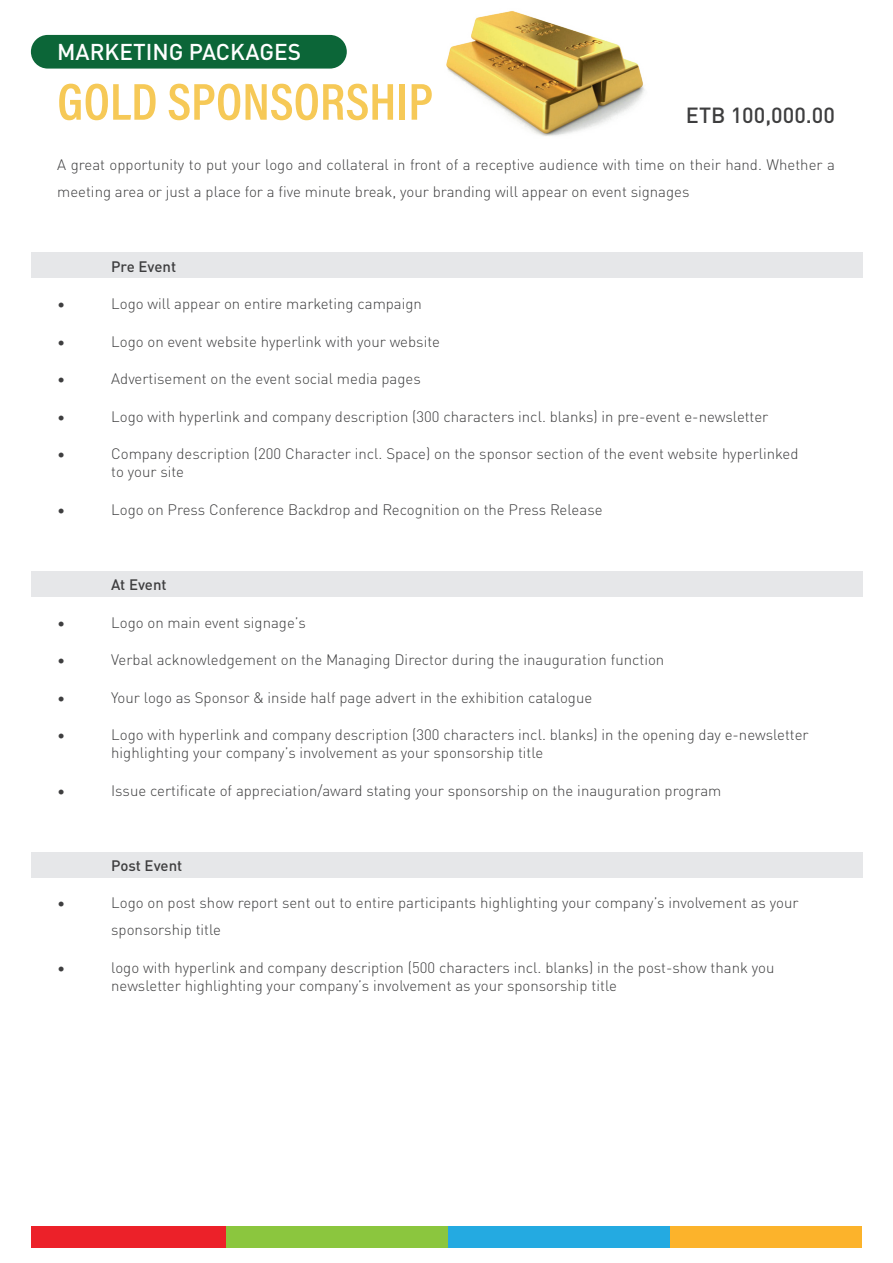
<style>
.page{position:relative;width:893px;height:1263px;background:#fff}
.page>*{position:absolute;margin:0;border:0;box-sizing:border-box;transform-origin:0 0}
.t1{font:500 22.65px "DIN Pro";color:#fff}
.t2{font:500 21.6px "DIN Pro";color:#3e3e3f}
.t3{font:300 15px/18px "DIN Pro";color:#3e3e3f}
.t4{font:500 15px "DIN Pro";color:#3e3e3f}
</style>
<div class="page">
<div style="left:31px;top:35px;width:316px;height:34px;background:#0c6638;border-radius:17px"></div>
<div style="left:31px;top:252px;width:831px;height:25px;background:#e6e7e9"></div>
<div style="left:31px;top:571px;width:831px;height:25px;background:#e6e7e9"></div>
<div style="left:31px;top:852px;width:831px;height:25px;background:#e6e7e9"></div>
<div style="left:31px;top:1226px;width:196px;height:21px;background:#ec2129"></div>
<div style="left:227px;top:1226px;width:222px;height:21px;background:#8bc63e"></div>
<div style="left:449px;top:1226px;width:222px;height:21px;background:#24aae1"></div>
<div style="left:671px;top:1226px;width:191px;height:21px;background:#fcb32b"></div>
<svg style="left:59px;top:84px;width:97px;height:36px"></svg>
<svg style="left:169px;top:84px;width:71px;height:36px"></svg>
<svg style="left:246px;top:84px;width:147px;height:36px"></svg>
<img style="left:399px;top:11px;width:246px;height:125px">
<h1 class="t1" style="left:57px;top:35px;width:245px">MARKETING PACKAGES</h1>
<h2 class="t2" style="left:686px;top:99px;width:151px">ETB 100,000.00</h2>
<p class="t3" style="left:57px;top:150px;width:779px;line-height:27px">A great opportunity to put your logo and collateral in front of a receptive audience with time on their hand. Whether a meeting area or just a place for a five minute break, your branding will appear on event signages</p>
<p class="t4" style="left:111px;top:255px;width:66px">Pre Event</p>
<p class="t3" style="left:57px;top:294px;width:10px">•</p>
<p class="t3" style="left:111px;top:294px;width:312px">Logo will appear on entire marketing campaign</p>
<p class="t3" style="left:57px;top:332px;width:10px">•</p>
<p class="t3" style="left:111px;top:332px;width:330px">Logo on event website hyperlink with your website</p>
<p class="t3" style="left:57px;top:369px;width:10px">•</p>
<p class="t3" style="left:111px;top:369px;width:311px">Advertisement on the event social media pages</p>
<p class="t3" style="left:57px;top:407px;width:10px">•</p>
<p class="t3" style="left:111px;top:407px;width:659px">Logo with hyperlink and company description (300 characters incl. blanks) in pre-event e-newsletter</p>
<p class="t3" style="left:57px;top:444px;width:10px">•</p>
<p class="t3" style="left:111px;top:444px;width:689px">Company description (200 Character incl. Space) on the sponsor section of the event website hyperlinked to your site</p>
<p class="t3" style="left:57px;top:500px;width:10px">•</p>
<p class="t3" style="left:111px;top:500px;width:493px">Logo on Press Conference Backdrop and Recognition on the Press Release</p>
<p class="t4" style="left:111px;top:573px;width:57px">At Event</p>
<p class="t3" style="left:57px;top:612px;width:10px">•</p>
<p class="t3" style="left:111px;top:612px;width:196px">Logo on main event signage’s</p>
<p class="t3" style="left:57px;top:650px;width:10px">•</p>
<p class="t3" style="left:111px;top:650px;width:555px">Verbal acknowledgement on the Managing Director during the inauguration function</p>
<p class="t3" style="left:57px;top:687px;width:10px">•</p>
<p class="t3" style="left:111px;top:687px;width:482px">Your logo as Sponsor &amp; inside half page advert in the exhibition catalogue</p>
<p class="t3" style="left:57px;top:725px;width:10px">•</p>
<p class="t3" style="left:111px;top:725px;width:699px">Logo with hyperlink and company description (300 characters incl. blanks) in the opening day e-newsletter highlighting your company’s involvement as your sponsorship title</p>
<p class="t3" style="left:57px;top:780px;width:10px">•</p>
<p class="t3" style="left:111px;top:780px;width:612px">Issue certificate of appreciation/award stating your sponsorship on the inauguration program</p>
<p class="t4" style="left:111px;top:853px;width:73px">Post Event</p>
<p class="t3" style="left:57px;top:893px;width:10px">•</p>
<p class="t3" style="left:111px;top:888px;width:689px;line-height:27px">Logo on post show report sent out to entire participants highlighting your company’s involvement as your sponsorship title</p>
<p class="t3" style="left:57px;top:957px;width:10px">•</p>
<p class="t3" style="left:111px;top:957px;width:665px">logo with hyperlink and company description (500 characters incl. blanks) in the post-show thank you newsletter highlighting your company’s involvement as your sponsorship title</p>
</div>
